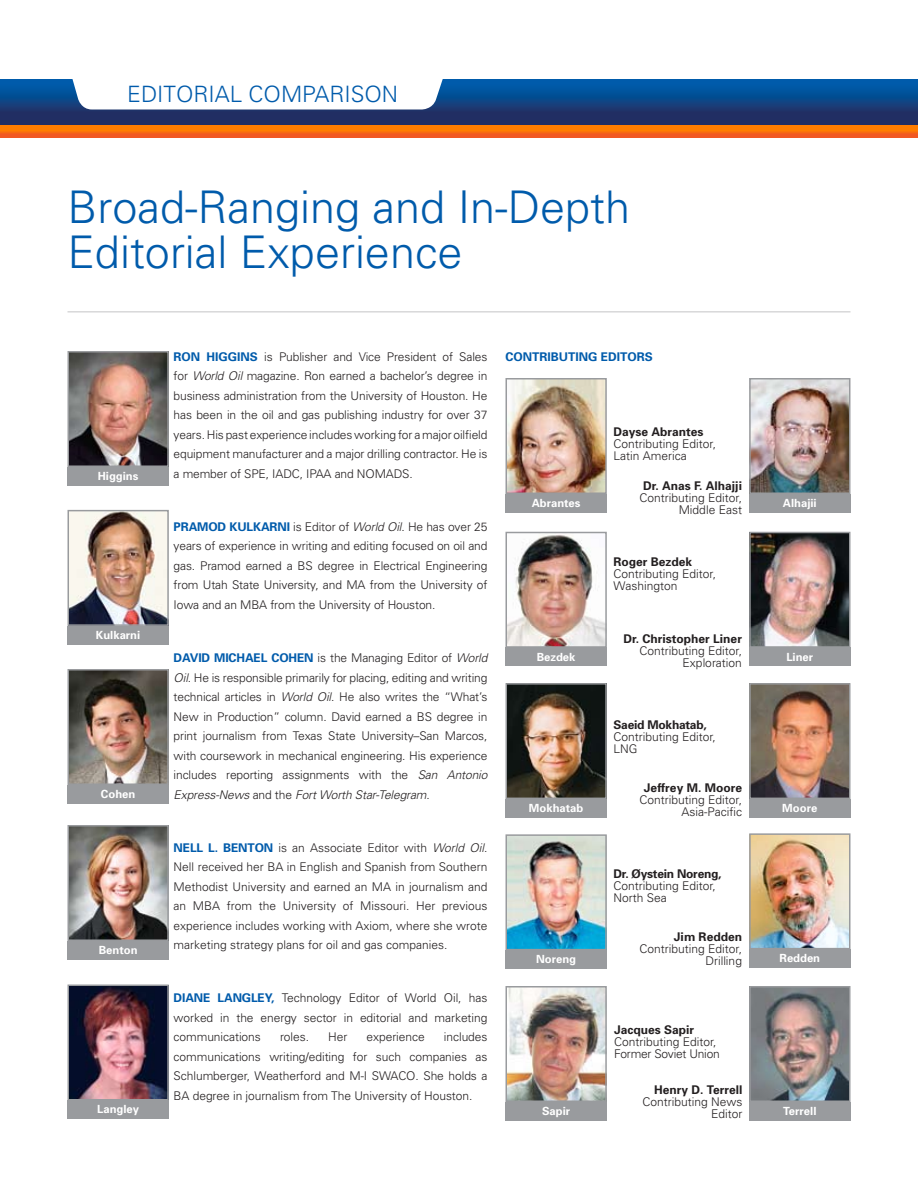
<style>
.page{position:relative;width:918px;height:1188px;background:#fff}
.page>*{position:absolute;margin:0;border:0;box-sizing:border-box;transform-origin:0 0}
.t1{font:300 45px/45px "Univers";color:#005bab}
.t2{font:300 22.5px "Univers";color:#005bab}
.t3{font:300 12px/19.5px "Univers";letter-spacing:-.005em;color:#231f20;text-align:justify}
.t4{font:700 12px "Univers";color:#231f20}
.t5{font:700 12px "Univers";letter-spacing:-.01em;color:#005bab}
.t6{font:700 12px "Univers";letter-spacing:-.02em;color:#231f20}
.t7{font:700 11.25px "Univers";color:#fff}
.s1{font-style:italic}
.s2{font-weight:700;color:#005bab}
</style>
<div class="page">
<svg style="left:0;top:79px;width:918px;height:46px;background:#133f7d"></svg>
<svg style="left:65px;top:79px;width:386px;height:31px"></svg>
<hr style="left:68px;top:311px;width:782px;height:2px;background:#d8d8d9">
<div style="left:68px;top:467px;width:101px;height:18px;background:#999b9e"></div>
<img style="left:71px;top:354px;width:95px;height:110px">
<div style="left:68px;top:351px;width:101px;height:116px;border:2px solid #999b9e"></div>
<img style="left:71px;top:513px;width:95px;height:110px">
<div style="left:68px;top:510px;width:101px;height:116px;border:2px solid #999b9e"></div>
<div style="left:68px;top:626px;width:101px;height:18px;background:#999b9e"></div>
<img style="left:752px;top:381px;width:95px;height:110px">
<div style="left:749px;top:378px;width:101px;height:116px;border:2px solid #999b9e"></div>
<div style="left:749px;top:494px;width:101px;height:18px;background:#999b9e"></div>
<img style="left:509px;top:381px;width:95px;height:110px">
<div style="left:506px;top:378px;width:101px;height:116px;border:2px solid #999b9e"></div>
<div style="left:506px;top:494px;width:101px;height:18px;background:#999b9e"></div>
<img style="left:509px;top:535px;width:95px;height:110px">
<div style="left:506px;top:532px;width:101px;height:116px;border:2px solid #999b9e"></div>
<div style="left:506px;top:648px;width:101px;height:18px;background:#999b9e"></div>
<img style="left:509px;top:686px;width:95px;height:110px">
<div style="left:506px;top:683px;width:101px;height:116px;border:2px solid #999b9e"></div>
<div style="left:506px;top:799px;width:101px;height:19px;background:#999b9e"></div>
<img style="left:752px;top:836px;width:95px;height:110px">
<div style="left:749px;top:833px;width:101px;height:116px;border:2px solid #999b9e"></div>
<div style="left:749px;top:949px;width:101px;height:19px;background:#999b9e"></div>
<img style="left:509px;top:837px;width:95px;height:110px">
<div style="left:506px;top:834px;width:101px;height:116px;border:2px solid #999b9e"></div>
<div style="left:506px;top:950px;width:101px;height:19px;background:#999b9e"></div>
<div style="left:0;top:125px;width:918px;height:13px;background:#f15822"></div>
<img style="left:0;top:125px;width:918px;height:8px">
<img style="left:509px;top:989px;width:95px;height:110px">
<div style="left:506px;top:986px;width:101px;height:116px;border:2px solid #999b9e"></div>
<div style="left:506px;top:1102px;width:101px;height:18px;background:#999b9e"></div>
<img style="left:752px;top:989px;width:95px;height:110px">
<div style="left:749px;top:986px;width:101px;height:116px;border:2px solid #999b9e"></div>
<div style="left:749px;top:1102px;width:101px;height:18px;background:#999b9e"></div>
<img style="left:71px;top:672px;width:95px;height:110px">
<div style="left:68px;top:669px;width:101px;height:116px;border:2px solid #999b9e"></div>
<div style="left:68px;top:785px;width:101px;height:18px;background:#999b9e"></div>
<img style="left:71px;top:828px;width:95px;height:110px">
<div style="left:68px;top:825px;width:101px;height:116px;border:2px solid #999b9e"></div>
<div style="left:68px;top:941px;width:101px;height:18px;background:#999b9e"></div>
<div style="left:68px;top:1100px;width:101px;height:19px;background:#999b9e"></div>
<img style="left:71px;top:988px;width:95px;height:110px">
<div style="left:68px;top:985px;width:101px;height:116px;border:2px solid #999b9e"></div>
<img style="left:752px;top:686px;width:95px;height:110px">
<div style="left:749px;top:683px;width:101px;height:116px;border:2px solid #999b9e"></div>
<div style="left:749px;top:799px;width:101px;height:19px;background:#999b9e"></div>
<img style="left:752px;top:535px;width:95px;height:110px">
<div style="left:749px;top:532px;width:101px;height:116px;border:2px solid #999b9e"></div>
<div style="left:749px;top:648px;width:101px;height:18px;background:#999b9e"></div>
<h2 class="t2" style="left:127px;top:80px;width:52px">Editor</h2>
<h2 class="t2" style="left:209px;top:80px;width:72px">ial Compar</h2>
<h2 class="t2" style="left:344px;top:80px;width:22px">ison</h2>
<h1 class="t1" style="left:68px;top:185px;width:564px">Broad-Ranging and I n-Depth<br>Editorial Experience</h1>
<p class="t7" style="left:98px;top:469px;width:42px">Higgins</p>
<p class="t7" style="left:96px;top:628px;width:46px">Kulkarni</p>
<p class="t7" style="left:101px;top:787px;width:36px">Cohen</p>
<p class="t7" style="left:99px;top:943px;width:40px">Benton</p>
<p class="t7" style="left:97px;top:1103px;width:43px">Langley</p>
<p class="t3" style="left:174px;top:347px;width:315px;text-indent:91px">is Publisher and Vice President of Sales for <span class="s1">World Oil</span> magazine. Ron earned a bachelor’s degree in business administration from the U niversity of Houston. He has been in the oil and gas publishing industry for over 37 years. His past experience includes working for a major oilfield equipment manufacturer and a major drilling contractor. He is a member of SPE, IADC, I PAA and NOMADS.</p>
<p class="t5" style="left:174px;top:349px;width:18px">Ron</p>
<p class="t5" style="left:207px;top:349px;width:17px">Higgins</p>
<p class="t3" style="left:174px;top:517px;width:315px;text-indent:120px">is Editor of <span class="s1">World Oil</span>. He has over 25 years of experience in writing and editing focused on oil and gas. Pramod earned a BS degree in Electrical Engineering from Utah State U niversity, and MA from the U niversity of Iowa and an MBA from the U niversity of Houston.</p>
<p class="t5" style="left:174px;top:519px;width:18px">Pramod</p>
<p class="t5" style="left:230px;top:519px;width:9px">kulkarni</p>
<p class="t3" style="left:174px;top:648px;width:315px;text-indent:144px">is the Managing Editor of <span class="s1">World Oil</span>. He is responsible primarily for placing, editing and writing technical articles in <span class="s1">World Oil</span>. He also writes the “What’s New in Production” column. David earned a BS degree in print journalism from Texas State U niversity–San Marcos, with coursework in mechanical engineering. His experience includes reporting assignments with the <span class="s1">San Antonio Express-News</span> and the <span class="s1">Fort Worth Star-Telegram</span>.</p>
<p class="t5" style="left:174px;top:651px;width:17px">David</p>
<p class="t5" style="left:214px;top:651px;width:20px">Michael</p>
<p class="t5" style="left:271px;top:651px;width:18px">Cohen</p>
<p class="t3" style="left:174px;top:838px;width:315px;text-indent:105px">is an Associate Editor with <span class="s1">World Oil</span>.<br>Nell received her BA in English and Spanish from Southern Methodist U niversity and earned an MA in journalism and an MBA from the U niversity of Missouri. Her previous experience includes working with Axiom, where she wrote marketing strategy plans for oil and gas companies.</p>
<p class="t5" style="left:174px;top:840px;width:17px">Nell</p>
<p class="t5" style="left:208px;top:840px;width:32px">L. Benton</p>
<p class="t3" style="left:174px;top:989px;width:315px;text-indent:98px"><span class="s2">,</span> Technology Editor of World Oil, has worked in the energy sector in editorial and marketing communications</p>
<p class="t5" style="left:174px;top:991px;width:17px">Diane</p>
<p class="t5" style="left:218px;top:991px;width:16px">Langley</p>
<p class="t3" style="left:174px;top:1028px;width:315px;text-indent:270px">includes communications writing/editing for such companies as Schlumberger, Weatherford and M-I SWACO. She holds a BA degree in journalism from The U niversity of Houston.</p>
<p class="t3" style="left:280px;top:1028px;width:31px">roles.</p>
<p class="t3" style="left:328px;top:1028px;width:21px">Her</p>
<p class="t3" style="left:367px;top:1028px;width:60px">experience</p>
<p class="t5" style="left:506px;top:349px;width:17px">Contributing</p>
<p class="t5" style="left:601px;top:349px;width:9px">editors</p>
<p class="t4" style="left:614px;top:424px;width:92px">Dayse Abrantes</p>
<p class="t3" style="left:614px;top:438px;width:104px;line-height:12px">Contributing Editor,<br>Latin America</p>
<p class="t4" style="left:643px;top:478px;width:100px">Dr. Anas F. Alhajji</p>
<p class="t3" style="left:640px;top:492px;width:104px;line-height:12px;text-align:right">Contributing Editor,<br>Middle East</p>
<p class="t7" style="left:532px;top:496px;width:50px">Abrantes</p>
<p class="t7" style="left:783px;top:496px;width:35px">Alhajii</p>
<p class="t7" style="left:537px;top:650px;width:40px">Bezdek</p>
<p class="t7" style="left:529px;top:801px;width:56px">Mokhatab</p>
<p class="t4" style="left:614px;top:555px;width:80px">Roger Bezdek</p>
<p class="t3" style="left:614px;top:568px;width:104px;line-height:12px">Contributing Editor,<br>Washington</p>
<p class="t4" style="left:624px;top:631px;width:120px">Dr. Christopher Liner</p>
<p class="t3" style="left:640px;top:644px;width:104px;line-height:12px;text-align:right">Contributing Editor,<br>Exploration</p>
<p class="t6" style="left:614px;top:717px;width:95px">Saeid Mokhatab,</p>
<p class="t3" style="left:614px;top:730px;width:104px;line-height:12px">Contributing Editor,<br>LNG</p>
<p class="t4" style="left:644px;top:780px;width:100px">Jeffrey M. Moore</p>
<p class="t3" style="left:640px;top:793px;width:104px;line-height:12px;text-align:right">Contributing Editor,<br>Asia-Pacific</p>
<p class="t7" style="left:786px;top:650px;width:28px">Liner</p>
<p class="t7" style="left:782px;top:801px;width:36px">Moore</p>
<p class="t6" style="left:614px;top:867px;width:110px">Dr. Øystein Noreng,</p>
<p class="t3" style="left:614px;top:880px;width:104px;line-height:12px">Contributing Editor,<br>North Sea</p>
<p class="t4" style="left:674px;top:930px;width:70px">Jim Redden</p>
<p class="t3" style="left:640px;top:943px;width:104px;line-height:12px;text-align:right">Contributing Editor,<br>Drilling</p>
<p class="t7" style="left:536px;top:953px;width:42px">Noreng</p>
<p class="t7" style="left:780px;top:952px;width:42px">Redden</p>
<p class="t4" style="left:614px;top:1023px;width:82px">Jacques Sapir</p>
<p class="t3" style="left:614px;top:1036px;width:107px;line-height:12px">Contributing Editor,<br>Former Soviet U nion</p>
<p class="t4" style="left:654px;top:1083px;width:90px">Henry D. Terrell</p>
<p class="t3" style="left:642px;top:1096px;width:102px;line-height:12px;text-align:right">Contributing N ews<br>Editor</p>
<p class="t7" style="left:542px;top:1104px;width:30px">Sapir</p>
<p class="t7" style="left:783px;top:1104px;width:35px">Terrell</p>
</div>
